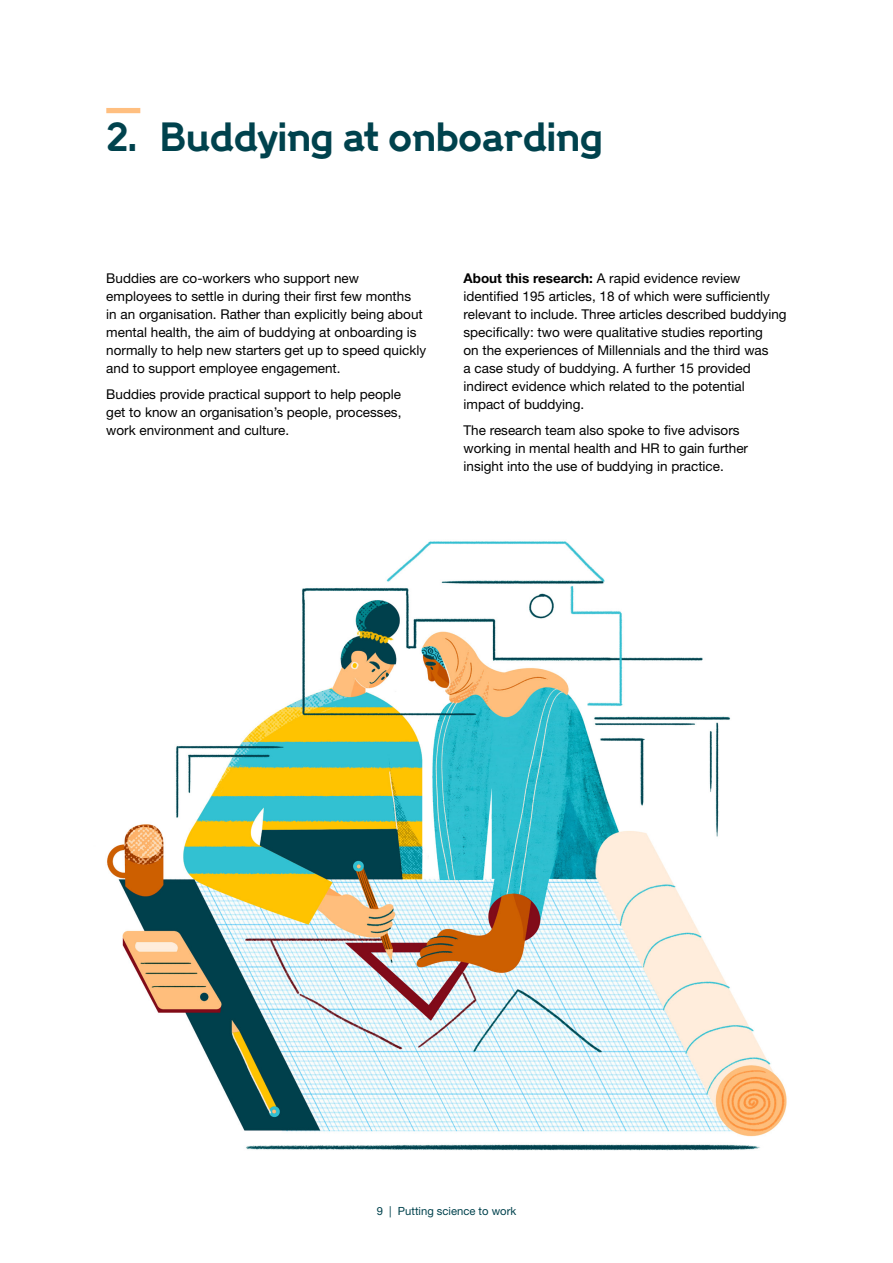
<style>
.page{position:relative;width:893px;height:1263px;background:#fff}
.page>*{position:absolute;margin:0;border:0;box-sizing:border-box;transform-origin:0 0}
.t1{font:700 36px "Wellcome";letter-spacing:-.02em;color:#00424d}
.t2{font:13.5px/18px "Helvetica Neue LT";color:#000}
.t3{font:11.25px "Helvetica Neue LT";color:#00424d}
.s1{font-weight:700}
</style>
<div class="page">
<img style="left:107px;top:541px;width:680px;height:610px">
<div style="left:106px;top:108px;width:34px;height:5px;background:#ffbf80"></div>
<h1 class="t1" style="left:106px;top:113px;width:498px">2. Buddying at onboarding</h1>
<p class="t2" style="left:106px;top:269px;width:321px">Buddies are co-workers who support new employees to settle in during their first few months<br>in an organisation. Rather than explicitly being about mental health, the aim of buddying at onboarding is normally to help new starters get up to speed quickly and to support employee engagement.</p>
<p class="t2" style="left:106px;top:385px;width:297px;text-align:justify">Buddies provide practical support to help people get to know an organisation’s people, processes, work environment and culture.</p>
<p class="t2" style="left:463px;top:269px;width:325px"><span class="s1">About this research:</span> A rapid evidence review identified 195 articles, 18 of which were sufficiently relevant to include. Three articles described buddying specifically: two were qualitative studies reporting<br>on the experiences of Millennials and the third was<br>a case study of buddying. A further 15 provided indirect evidence which related to the potential impact of buddying.</p>
<p class="t2" style="left:463px;top:421px;width:286px">The research team also spoke to five advisors working in mental health and HR to gain further insight into the use of buddying in practice.</p>
<p class="t3" style="left:377px;top:1204px;width:141px">9 | Putting science to work</p>
</div>
